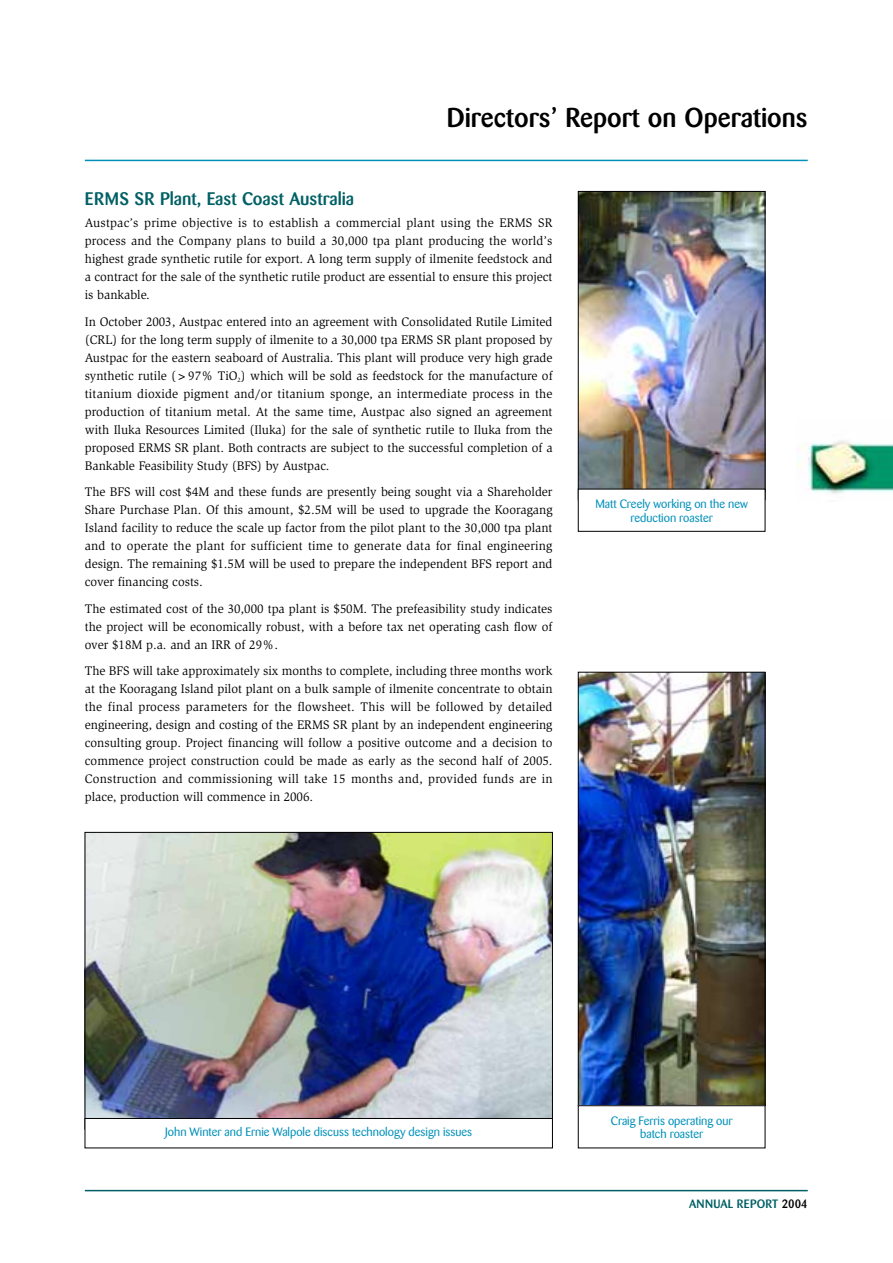
<style>
.page{position:relative;width:893px;height:1263px;background:#fff}
.page>*{position:absolute;margin:0;border:0;box-sizing:border-box;transform-origin:0 0}
.t1{font:500 27px "Barmeno";color:#000}
.t2{font:500 18px "Barmeno";color:#006065}
.t3{font:12.75px/18px "Slimbach";color:#000;text-align:justify}
.t4{font:12px/13.5px "Barmeno";color:#0090b9;text-align:center}
.t5{font:500 12px "Barmeno";color:#006065}
.s1{color:#000}
</style>
<div class="page">
<img style="left:87px;top:834px;width:464px;height:284px">
<hr style="left:85px;top:1190px;width:723px;height:1px;background:#006065">
<hr style="left:85px;top:160px;width:723px;height:1px;background:#0090b9">
<img style="left:796px;top:440px;width:97px;height:54px">
<img style="left:580px;top:193px;width:183px;height:296px">
<div style="left:578px;top:191px;width:187px;height:309px;border:1px solid #000"></div>
<img style="left:580px;top:674px;width:183px;height:430px">
<div style="left:578px;top:672px;width:187px;height:434px;border:1px solid #000"></div>
<div style="left:578px;top:1105px;width:187px;height:43px;border:1px solid #000"></div>
<div style="left:578px;top:489px;width:187px;height:42px;background:#fff"></div>
<div style="left:85px;top:1118px;width:468px;height:30px;border:1px solid #000"></div>
<h1 class="t1" style="left:447px;top:106px;width:363px">Directors’ Report on Operations</h1>
<h2 class="t2" style="left:85px;top:191px;width:271px">ERMS SR Plant, East Coast Australia</h2>
<p class="t3" style="left:85px;top:215px;width:469px">Austpac’s prime objective is to establish a commercial plant using the ERMS SR process and the Company plans to build a 30,000 tpa plant producing the world’s highest grade synthetic rutile for export. A long term supply of ilmenite feedstock and a contract for the sale of the synthetic rutile product are essential to ensure this project is bankable.</p>
<p class="t3" style="left:85px;top:313px;width:469px">In October 2003, Austpac entered into an agreement with Consolidated Rutile Limited (CRL) for the long term supply of ilmenite to a 30,000 tpa ERMS SR plant proposed by Austpac for the eastern seaboard of Australia. This plant will produce very high grade synthetic rutile (&gt;97% TiO<sub>2</sub>) which will be sold as feedstock for the manufacture of titanium dioxide pigment and/or titanium sponge, an intermediate process in the production of titanium metal. At the same time, Austpac also signed an agreement with Iluka Resources Limited (Iluka) for the sale of synthetic rutile to Iluka from the proposed ERMS SR plant. Both contracts are subject to the successful completion of a Bankable Feasibility Study (BFS) by Austpac.</p>
<p class="t3" style="left:85px;top:484px;width:469px">The BFS will cost $4M and these funds are presently being sought via a Shareholder Share Purchase Plan. Of this amount, $2.5M will be used to upgrade the Kooragang Island facility to reduce the scale up factor from the pilot plant to the 30,000 tpa plant and to operate the plant for sufficient time to generate data for final engineering design. The remaining $1.5M will be used to prepare the independent BFS report and cover financing costs.</p>
<p class="t3" style="left:85px;top:600px;width:469px">The estimated cost of the 30,000 tpa plant is $50M. The prefeasibility study indicates the project will be economically robust, with a before tax net operating cash flow of over $18M p.a. and an IRR of 29%.</p>
<p class="t3" style="left:85px;top:663px;width:469px">The BFS will take approximately six months to complete, including three months work at the Kooragang Island pilot plant on a bulk sample of ilmenite concentrate to obtain the final process parameters for the flowsheet. This will be followed by detailed engineering, design and costing of the ERMS SR plant by an independent engineering consulting group. Project financing will follow a positive outcome and a decision to commence project construction could be made as early as the second half of 2005.<br>Construction and commissioning will take 15 months and, provided funds are in place, production will commence in 2006.</p>
<p class="t4" style="left:595px;top:498px;width:154px">Matt Creely working on the new reduction roaster</p>
<p class="t4" style="left:165px;top:1126px;width:309px">John Winter and Ernie Walpole discuss technology design issues</p>
<p class="t4" style="left:611px;top:1115px;width:123px">Craig Ferris operating our batch roaster</p>
<p class="t5" style="left:689px;top:1199px;width:120px">ANNUAL REPORT <span class="s1">2004</span></p>
</div>
